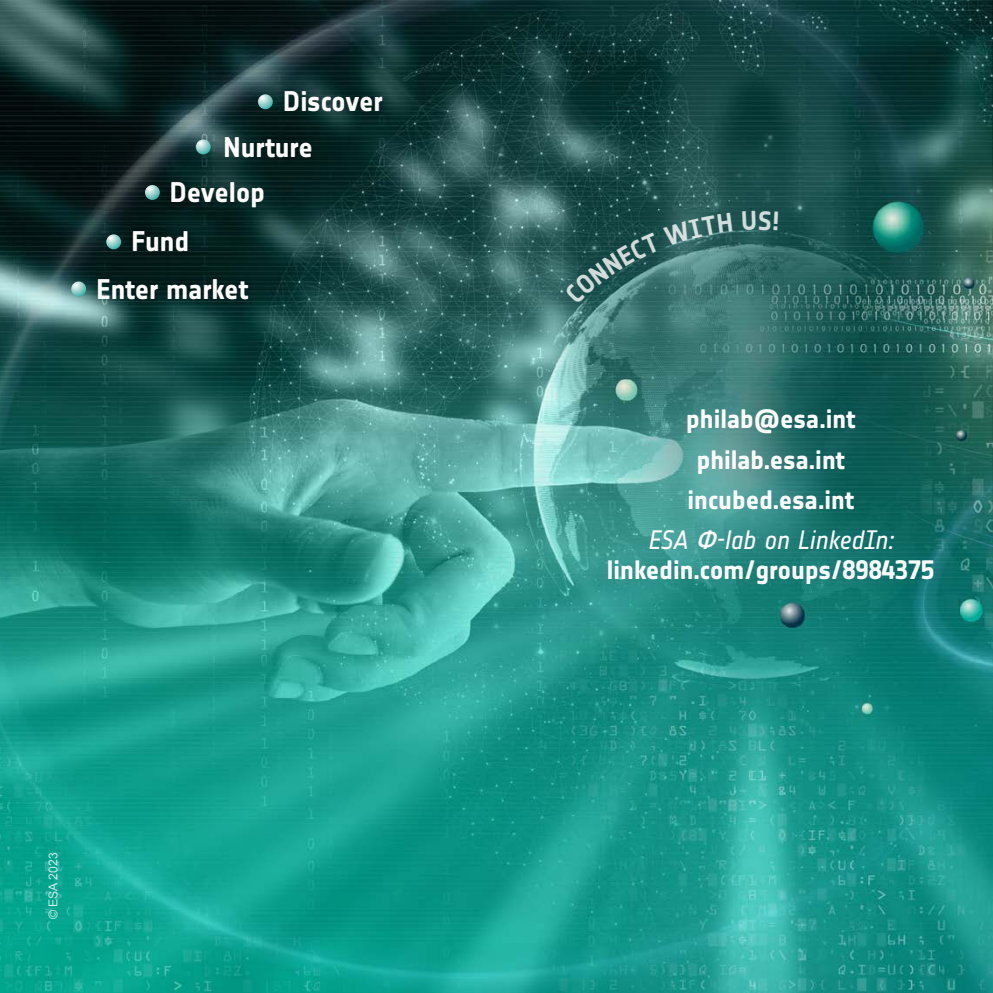
<style>
.page{position:relative;width:993px;height:993px;background:#fff}
.page>*{position:absolute;margin:0;border:0;box-sizing:border-box;transform-origin:0 0}
.t1{font:700 28px/47.4px "Notes Esa";letter-spacing:-.005em;color:#fff}
.t2{font:700 26.25px/40.2px "Notes Esa";letter-spacing:-.005em;color:#fff;text-align:center}
.t3{font:12.25px "Arial";color:#fff}
.s1{font-weight:400;font-style:italic}
.s2{font-family:"DIN Pro";font-weight:500;font-style:italic}
</style>
<div class="page">
<img style="left:0;top:0;width:992px;height:992px">
<svg style="left:258px;top:94px;width:15px;height:15px"></svg>
<svg style="left:196px;top:139px;width:15px;height:15px"></svg>
<svg style="left:145px;top:185px;width:15px;height:15px"></svg>
<svg style="left:106px;top:234px;width:15px;height:15px"></svg>
<svg style="left:71px;top:281px;width:15px;height:15px"></svg>
<div style="left:276px;top:82px;width:115px;height:38px;background:#000;opacity:.38"></div>
<div style="left:216px;top:128px;width:104px;height:37px;background:#000;opacity:.38"></div>
<div style="left:163px;top:173px;width:109px;height:43px;background:#000;opacity:.38"></div>
<div style="left:124px;top:222px;width:72px;height:38px;background:#000;opacity:.38"></div>
<div style="left:89px;top:270px;width:168px;height:37px;background:#000;opacity:.38"></div>
<svg style="left:564px;top:213px;width:168px;height:91px;background:#2f6361"></svg>
<svg style="left:742px;top:211px;width:36px;height:19px"></svg>
<p class="t1" style="left:283px;top:78px;width:101px">Discover</p>
<p class="t1" style="left:223px;top:123px;width:91px">Nurture</p>
<p class="t1" style="left:170px;top:169px;width:97px">Develop</p>
<p class="t1" style="left:96px;top:217px;width:153px;text-indent:35px">Fund<br>Enter market</p>
<p class="t3" style="left:45px;top:919px;width:68px;rotate:-90deg">© ESA 2023</p>
<p class="t2" style="left:647px;top:399px;width:247px">philab@esa.int philab.esa.int incubed.esa.int<br><span class="s1">ESA</span> <span class="s2">Φ</span><span class="s1">-lab on LinkedIn:</span></p>
<p class="t2" style="left:606px;top:549px;width:329px">linkedin.com/groups/8984375</p>
</div>
